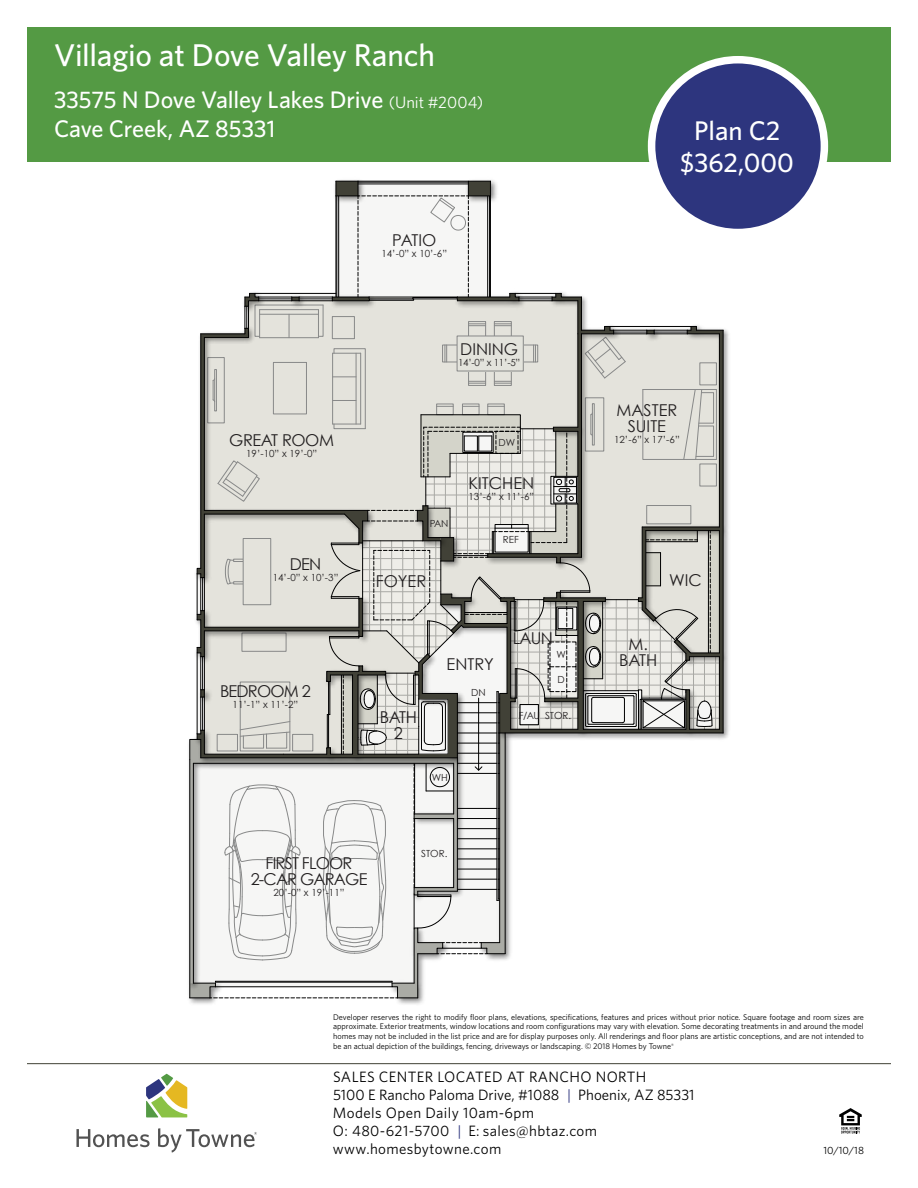
<style>
.page{position:relative;width:918px;height:1188px;background:#fff}
.page>*{position:absolute;margin:0;border:0;box-sizing:border-box;transform-origin:0 0}
.t1{font:500 31.5px "Whitney";letter-spacing:-.01em;color:#fff}
.t2{font:500 27px/32.4px "Whitney";color:#fff;text-align:center}
.t3{font:500 24px/28.8px "Whitney";letter-spacing:-.005em;color:#fff}
.t4{font:16.35px/15.9px "Century Gothic";letter-spacing:-.025em;color:#221f20;text-align:center}
.t5{font:16.35px/15.9px "Century Gothic";letter-spacing:-.05em;color:#221f20;text-align:center}
.t6{font:16.35px/15.9px "Century Gothic";color:#221f20;text-align:center}
.t7{font:15px/18px "Whitney";letter-spacing:.025em;color:#000}
.t8{font:10.5px "Whitney";color:#000}
.t9{font:9.75px "Century Gothic";color:#221f20}
.t10{font:8.25px/9.9px "Whitney";color:#000;text-align:justify}
.s1{font-weight:400;font-size:16.5px}
.s2{color:#2d357e}
</style>
<div class="page">
<div style="left:27px;top:27px;width:864px;height:135px;background:#549a44"></div>
<svg style="left:839px;top:1108px;width:23px;height:26px"></svg>
<svg style="left:146px;top:1074px;width:41px;height:43px"></svg>
<svg style="left:76px;top:1129px;width:74px;height:18px"></svg>
<svg style="left:158px;top:1128px;width:99px;height:25px"></svg>
<hr style="left:27px;top:1063px;width:864px;height:1px;background:#404236">
<img style="left:188px;top:993px;width:28px;height:11px">
<img style="left:397px;top:999px;width:27px;height:5px">
<img style="left:723px;top:329px;width:6px;height:410px">
<hr style="left:723px;top:330px;width:1px;height:403px;background:#000">
<svg style="left:189px;top:180px;width:534px;height:819px"></svg>
<div style="left:652px;top:60px;width:172px;height:173px;background:#2d357e;border-radius:50%"></div>
<div style="left:648px;top:56px;width:180px;height:180px;border:8px solid #fff;border-radius:50%"></div>
<h1 class="t1" style="left:54px;top:34px;width:383px">Villagio at Dove Valley Ranch</h1>
<h3 class="t3" style="left:54px;top:85px;width:431px">33575 N Dove Valley Lakes Drive <span class="s1">(Unit #2004)<br></span>Cave Creek, AZ 85331</h3>
<h3 class="t4" style="left:392px;top:231px;width:46px">PATIO</h3>
<p class="t9" style="left:381px;top:247px;width:67px">14’-0” x 10’-6”</p>
<h3 class="t4" style="left:229px;top:432px;width:106px">GREAT ROOM</h3>
<p class="t9" style="left:246px;top:447px;width:73px">19’-10” x 19’-0”</p>
<h3 class="t4" style="left:290px;top:556px;width:33px">DEN</h3>
<p class="t9" style="left:273px;top:572px;width:67px">14’-0” x 10’-3”</p>
<h3 class="t5" style="left:220px;top:683px;width:92px">BEDROOM 2</h3>
<p class="t9" style="left:233px;top:699px;width:67px">11’-1” x 11’-2”</p>
<h3 class="t4" style="left:460px;top:341px;width:60px">DINING</h3>
<p class="t9" style="left:458px;top:356px;width:64px">14’-0” x 11’-5”</p>
<p class="t9" style="left:498px;top:437px;width:18px">DW</p>
<p class="t9" style="left:430px;top:518px;width:20px">PAN</p>
<h3 class="t4" style="left:376px;top:572px;width:52px">FOYER</h3>
<h3 class="t6" style="left:469px;top:475px;width:67px">KITCHEN</h3>
<p class="t9" style="left:469px;top:490px;width:67px">13’-6” x 11’-6”</p>
<p class="t9" style="left:503px;top:534px;width:17px">REF</p>
<h3 class="t4" style="left:513px;top:630px;width:42px">LAUN</h3>
<h3 class="t4" style="left:380px;top:709px;width:39px">BATH<br>2</h3>
<h3 class="t4" style="left:447px;top:656px;width:49px">ENTRY</h3>
<p class="t9" style="left:471px;top:686px;width:16px">DN</p>
<p class="t9" style="left:432px;top:772px;width:18px">WH</p>
<p class="t9" style="left:556px;top:649px;width:11px">W</p>
<p class="t9" style="left:557px;top:674px;width:9px">D</p>
<p class="t9" style="left:519px;top:709px;width:23px">F/AU</p>
<p class="t9" style="left:545px;top:710px;width:28px">STOR.</p>
<h3 class="t5" style="left:251px;top:855px;width:118px">FIRST FLOOR<br>2-CAR GARAGE</h3>
<p class="t9" style="left:274px;top:886px;width:73px">20’-0” x 19’-11”</p>
<p class="t9" style="left:421px;top:847px;width:28px">STOR.</p>
<h2 class="t2" style="left:680px;top:114px;width:115px">Plan C2 $362,000</h2>
<h3 class="t6" style="left:616px;top:402px;width:62px">MASTER<br>SUITE</h3>
<p class="t9" style="left:614px;top:433px;width:67px">12’-6” x 17’-6”</p>
<h3 class="t4" style="left:669px;top:572px;width:34px">WIC</h3>
<h3 class="t4" style="left:619px;top:636px;width:40px">M.<br>BATH</h3>
<p class="t10" style="left:333px;top:1012px;width:532px">Developer reserves the right to modify floor plans, elevations, specifications, features and prices without prior notice. Square footage and room sizes are approximate. Exterior treatments, window locations and room configurations may vary with elevation. Some decorating treatments in and around the model homes may not be included in the list price and are for display purposes only. All renderings and floor plans are artistic conceptions, and are not intended to be an actual depiction of the buildings, fencing, driveways or landscaping. © 2018 Homes by Towne<sup>®</sup></p>
<h3 class="t7" style="left:333px;top:1068px;width:363px">SALES CENTER LOCATED AT RANCHO NORTH<br>5100 E Rancho Paloma Drive, #1088 <span class="s2">|</span> Phoenix, AZ 85331<br>Models Open Daily 10am-6pm<br>O: 480-621-5700 <span class="s2">|</span> E: sales@hbtaz.com www.homesbytowne.com</h3>
<p class="t8" style="left:824px;top:1144px;width:42px">10/10/18</p>
</div>
